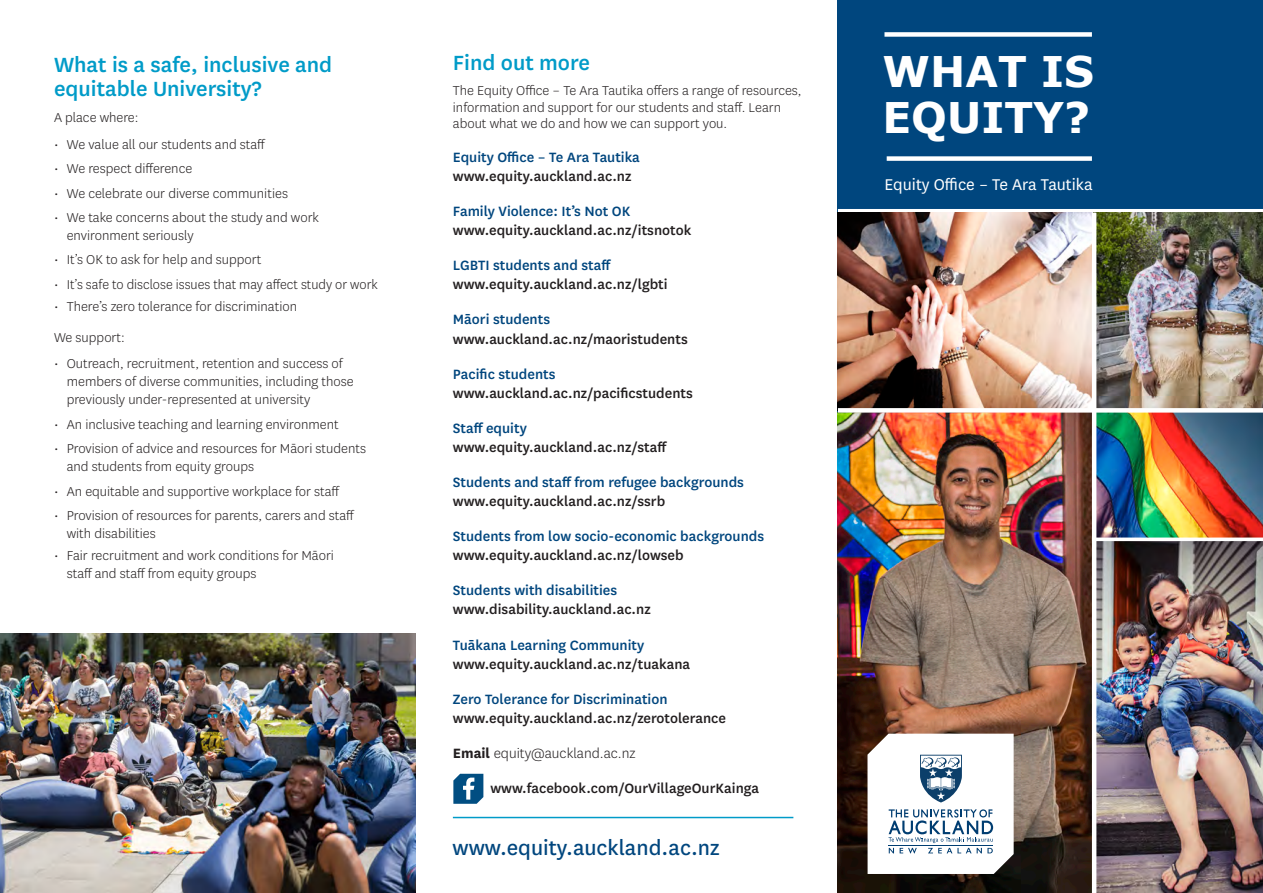
<style>
.page{position:relative;width:1263px;height:893px;background:#fff}
.page>*{position:absolute;margin:0;border:0;box-sizing:border-box;transform-origin:0 0}
.t1{font:700 42.15px/46px "Verdana";color:#fff}
.Subheading_A{font:500 24px/24px "National";color:#009bc8}
.t2{font:24px "National";color:#00467e}
.t3{font:18.15px "National";color:#fff}
.t4{font:500 15.75px "National";color:#231f20}
.t5{font:500 15.75px "National";color:#00467e}
.t6{font:300 15.75px "National";color:#231f20}
.t7{font:300 15px/18px "National";color:#231f20}
.s1{font-weight:700}
</style>
<div class="page">
<div style="left:838px;top:0;width:425px;height:893px;background:#00467e"></div>
<hr style="left:453px;top:817px;width:340px;height:1px;background:#009bc8">
<img style="left:838px;top:413px;width:254px;height:480px">
<img style="left:1096px;top:213px;width:167px;height:680px">
<hr style="left:1092px;top:538px;width:171px;height:3px;background:#fff">
<svg style="left:838px;top:209px;width:425px;height:4px;background:#dfdcd8"></svg>
<img style="left:0;top:633px;width:416px;height:260px">
<svg style="left:867px;top:734px;width:147px;height:140px;background:#dfe4e9"></svg>
<div style="left:887px;top:156px;width:205px;height:5px;background:#fff"></div>
<div style="left:884px;top:32px;width:208px;height:5px;background:#fff"></div>
<img style="left:838px;top:213px;width:254px;height:195px">
<hr style="left:1092px;top:213px;width:4px;height:680px;background:#fff">
<div style="left:838px;top:408px;width:425px;height:5px;background:#fff"></div>
<svg style="left:453px;top:774px;width:30px;height:30px"></svg>
<p class="Subheading_A" style="left:54px;top:51px;width:280px">What is a safe, inclusive and equitable University?</p>
<p class="t7" style="left:54px;top:108px;width:86px">A place where:</p>
<p class="t7" style="left:54px;top:135px;width:213px">• We value all our students and staff</p>
<p class="t7" style="left:54px;top:159px;width:140px">• We respect difference</p>
<p class="t7" style="left:54px;top:184px;width:235px">• We celebrate our diverse communities</p>
<p class="t7" style="left:67px;top:208px;width:254px;text-indent:-13px">• We take concerns about the study and work environment seriously</p>
<p class="t7" style="left:54px;top:250px;width:209px">• It’s OK to ask for help and support</p>
<p class="t7" style="left:54px;top:275px;width:325px">• It’s safe to disclose issues that may affect study or work</p>
<p class="t7" style="left:54px;top:297px;width:245px">• There’s zero tolerance for discrimination</p>
<p class="t7" style="left:54px;top:328px;width:72px">We support:</p>
<p class="t7" style="left:67px;top:354px;width:288px;text-indent:-13px">• Outreach, recruitment, retention and success of members of diverse communities, including those previously under-represented at university</p>
<p class="t7" style="left:54px;top:415px;width:286px">• An inclusive teaching and learning environment</p>
<p class="t7" style="left:67px;top:439px;width:301px;text-indent:-13px">• Provision of advice and resources for Māori students and students from equity groups</p>
<p class="t7" style="left:54px;top:481px;width:287px">• An equitable and supportive workplace for staff</p>
<p class="t7" style="left:67px;top:506px;width:289px;text-indent:-13px">• Provision of resources for parents, carers and staff with disabilities</p>
<p class="t7" style="left:67px;top:546px;width:269px;text-indent:-13px">• Fair recruitment and work conditions for Māori staff and staff from equity groups</p>
<p class="Subheading_A" style="left:453px;top:50px;width:139px">Find out more</p>
<p class="t7" style="left:453px;top:82px;width:350px;line-height:16.5px">The Equity Office – Te Ara Tautika offers a range of resources, information and support for our students and staff. Learn about what we do and how we can support you.</p>
<p class="t5" style="left:453px;top:146px;width:188px">Equity Office – Te Ara Tautika</p>
<p class="t4" style="left:453px;top:165px;width:180px">www.equity.auckland.ac.nz</p>
<p class="t5" style="left:453px;top:201px;width:179px">Family Violence: It’s Not OK</p>
<p class="t4" style="left:453px;top:220px;width:240px">www.equity.auckland.ac.nz/itsnotok</p>
<p class="t5" style="left:453px;top:255px;width:160px">LGBTI students and staff</p>
<p class="t4" style="left:453px;top:274px;width:216px">www.equity.auckland.ac.nz/lgbti</p>
<p class="t5" style="left:453px;top:309px;width:99px">Māori students</p>
<p class="t4" style="left:453px;top:328px;width:236px">www.auckland.ac.nz/maoristudents</p>
<p class="t5" style="left:453px;top:363px;width:104px">Pacific students</p>
<p class="t4" style="left:453px;top:382px;width:241px">www.auckland.ac.nz/pacificstudents</p>
<p class="t5" style="left:453px;top:417px;width:75px">Staff equity</p>
<p class="t4" style="left:453px;top:436px;width:216px">www.equity.auckland.ac.nz/staff</p>
<p class="t5" style="left:453px;top:471px;width:293px">Students and staff from refugee backgrounds</p>
<p class="t4" style="left:453px;top:491px;width:214px">www.equity.auckland.ac.nz/ssrb</p>
<p class="t5" style="left:453px;top:526px;width:313px">Students from low socio-economic backgrounds</p>
<p class="t4" style="left:453px;top:545px;width:232px">www.equity.auckland.ac.nz/lowseb</p>
<p class="t5" style="left:453px;top:580px;width:166px">Students with disabilities</p>
<p class="t4" style="left:453px;top:599px;width:199px">www.disability.auckland.ac.nz</p>
<p class="t5" style="left:453px;top:634px;width:193px">Tuākana Learning Community</p>
<p class="t4" style="left:453px;top:653px;width:239px">www.equity.auckland.ac.nz/tuakana</p>
<p class="t5" style="left:453px;top:688px;width:216px">Zero Tolerance for Discrimination</p>
<p class="t4" style="left:453px;top:707px;width:275px">www.equity.auckland.ac.nz/zerotolerance</p>
<p class="t6" style="left:453px;top:743px;width:184px"><span class="s1">Email</span> equity@auckland.ac.nz</p>
<p class="t4" style="left:490px;top:778px;width:270px">www.facebook.com/OurVillageOurKainga</p>
<p class="t2" style="left:453px;top:832px;width:268px">www.equity.auckland.ac.nz</p>
<p class="t1" style="left:882px;top:48px;width:213px">WHAT IS<br>EQUITY?</p>
<p class="t3" style="left:884px;top:172px;width:210px">Equity Office – Te Ara Tautika</p>
</div>
